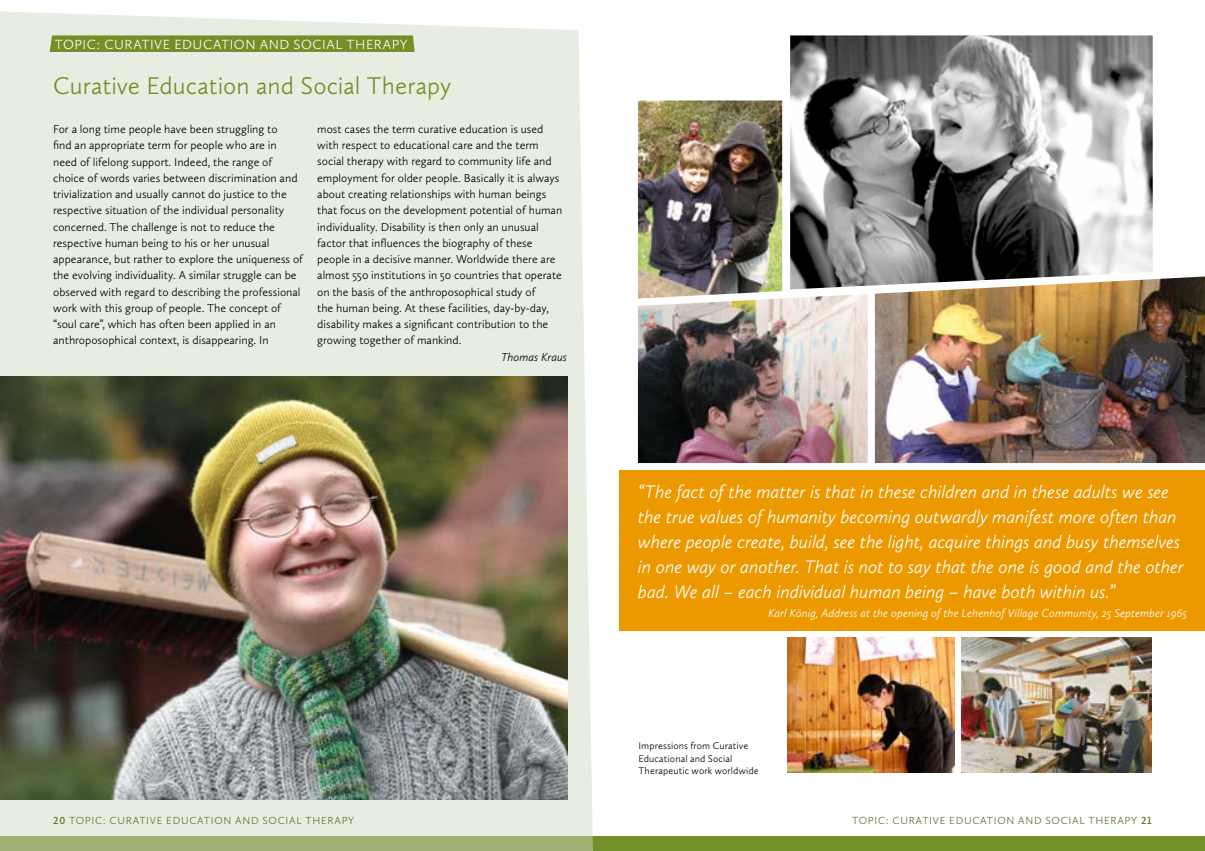
<style>
.page{position:relative;width:1205px;height:851px;background:#fff}
.page>*{position:absolute;margin:0;border:0;box-sizing:border-box;transform-origin:0 0}
.t1{font:300 25px "Calluna Sans";color:#728f28}
.t2{font:italic 300 18.75px/25px "Calluna Sans";letter-spacing:-.005em;color:#fff}
.t3{font:300 13.75px "Calluna Sans";letter-spacing:.04em;color:#fff}
.t4{font:300 11.88px/16.2px "Calluna Sans";color:#000}
.t5{font:italic 300 11.88px "Calluna Sans";letter-spacing:.005em;color:#fff}
.t6{font:italic 300 11.88px "Calluna Sans";color:#000}
.t7{font:300 10.62px "Calluna Sans";letter-spacing:.065em;color:#547428}
.t8{font:300 10px/12.5px "Calluna Sans";letter-spacing:.015em;color:#000}
.s1{font-weight:600}
</style>
<div class="page">
<img style="left:875px;top:276px;width:330px;height:187px">
<div style="left:0;top:836px;width:1205px;height:14px;background:#728f28"></div>
<svg style="left:0;top:11px;width:593px;height:839px;background:#e4ecdd"></svg>
<img style="left:961px;top:637px;width:191px;height:135px">
<img style="left:0;top:377px;width:567px;height:422px">
<img style="left:638px;top:294px;width:230px;height:169px">
<img style="left:790px;top:35px;width:362px;height:254px">
<img style="left:638px;top:100px;width:144px;height:198px">
<div style="left:619px;top:470px;width:586px;height:160px;background:#ec9900"></div>
<img style="left:788px;top:637px;width:166px;height:135px">
<div style="left:50px;top:35px;width:365px;height:17px;background:#728f28"></div>
<p class="t3" style="left:55px;top:36px;width:354px">TOPIC: CURATIVE EDUCATION AND SOCIAL THERAPY</p>
<h1 class="t1" style="left:53px;top:71px;width:400px">Curative Education and Social Therapy</h1>
<p class="t4" style="left:53px;top:121px;width:251px">For a long time people have been struggling to<br>find an appropriate term for people who are in need of lifelong support. Indeed, the range of choice of words varies between discrimination and trivialization and usually cannot do justice to the respective situation of the individual personality concerned. The challenge is not to reduce the respective human being to his or her unusual appearance, but rather to explore the uniqueness of the evolving individuality. A similar struggle can be observed with regard to describing the professional work with this group of people. The concept of “soul care”, which has often been applied in an anthroposophical context, is disappearing. In</p>
<p class="t4" style="left:317px;top:121px;width:247px">most cases the term curative education is used with respect to educational care and the term social therapy with regard to community life and employment for older people. Basically it is always about creating relationships with human beings that focus on the development potential of human individuality. Disability is then only an unusual factor that influences the biography of these people in a decisive manner. Worldwide there are almost 550 institutions in 50 countries that operate on the basis of the anthroposophical study of<br>the human being. At these facilities, day-by-day, disability makes a significant contribution to the growing together of mankind.</p>
<p class="t6" style="left:501px;top:349px;width:68px">Thomas Kraus</p>
<p class="t2" style="left:638px;top:479px;width:547px">“The fact of the matter is that in these children and in these adults we see the true values of humanity becoming outwardly manifest more often than where people create, build, see the light, acquire things and busy themselves in one way or another. That is not to say that the one is good and the other bad. We all – each individual human being – have both within us.”</p>
<p class="t5" style="left:768px;top:605px;width:421px">Karl König, Address at the opening of the Lehenhof Village Community, 25 September 1965</p>
<p class="t8" style="left:638px;top:739px;width:122px">Impressions from Curative<br>Educational and Social<br>Therapeutic work worldwide</p>
<p class="t7" style="left:53px;top:813px;width:302px"><span class="s1">20</span> TOPIC: CURATIVE EDUCATION AND SOCIAL THERAPY</p>
<p class="t7" style="left:852px;top:813px;width:301px">TOPIC: CURATIVE EDUCATION AND SOCIAL THERAPY <span class="s1">21</span></p>
</div>
